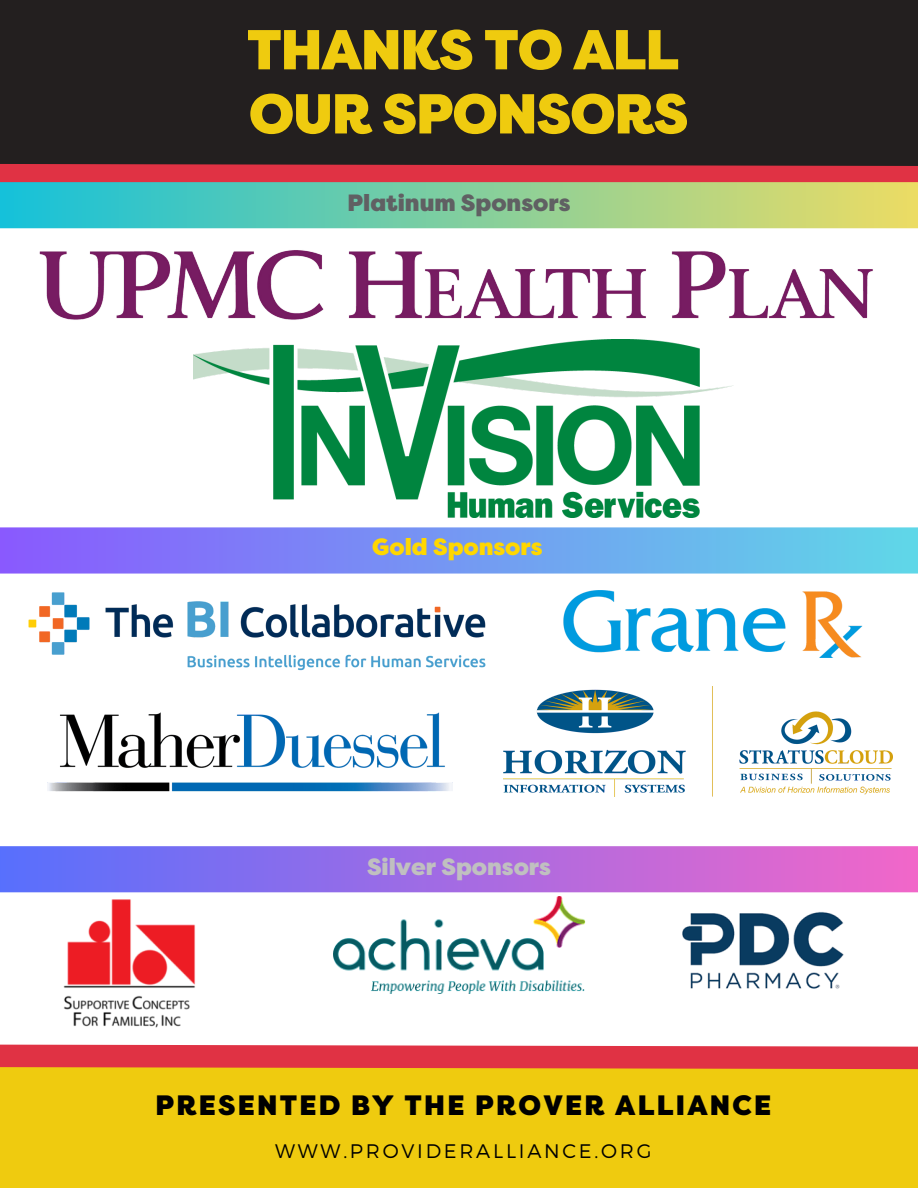
<style>
.page{position:relative;width:918px;height:1188px;background:#fff}
.page>*{position:absolute;margin:0;border:0;box-sizing:border-box;transform-origin:0 0}
.t1{font:900 56.1px "Filson Pro";letter-spacing:-.02em;color:#efcb0f}
.t2{font:900 28.05px "Filson Pro";letter-spacing:.08em;color:#000}
.t3{font:900 23.55px "Filson Pro";color:#606063}
.t4{font:900 23.55px "Filson Pro";color:#c0c0c0}
.t5{font:900 23.55px "Filson Pro";color:#ffd700}
.t6{font:300 19.65px "Montserrat";letter-spacing:.14em;color:#000}
</style>
<div class="page">
<div style="left:0;top:1049px;width:918px;height:139px;background:#efcb0f"></div>
<svg style="left:0;top:1044px;width:918px;height:26px;background:#e2494b"></svg>
<div style="left:0;top:0;width:918px;height:176px;background:#231f1f"></div>
<img style="left:563px;top:590px;width:300px;height:68px">
<img style="left:47px;top:712px;width:406px;height:80px">
<img style="left:333px;top:897px;width:252px;height:97px">
<img style="left:63px;top:899px;width:133px;height:129px">
<img style="left:193px;top:340px;width:540px;height:177px">
<img style="left:503px;top:687px;width:390px;height:110px">
<img style="left:28px;top:592px;width:458px;height:79px">
<img style="left:682px;top:912px;width:162px;height:77px">
<img style="left:39px;top:250px;width:834px;height:70px">
<svg style="left:0;top:527px;width:918px;height:47px;background:#769af2"></svg>
<svg style="left:0;top:164px;width:918px;height:64px;background:#98a184"></svg>
<svg style="left:0;top:846px;width:918px;height:46px;background:#a46be2"></svg>
<p class="t1" style="left:247px;top:18px;width:434px">THANKS TO ALL</p>
<p class="t1" style="left:249px;top:82px;width:441px">OUR SPONSORS</p>
<p class="t3" style="left:348px;top:190px;width:224px">Platinum Sponsors</p>
<p class="t5" style="left:372px;top:534px;width:172px">Gold Sponsors</p>
<p class="t4" style="left:367px;top:854px;width:185px">Silver Sponsors</p>
<p class="t2" style="left:155px;top:1090px;width:617px">PRESENTED BY THE PROVER ALLIANCE</p>
<p class="t6" style="left:275px;top:1138px;width:378px">WWW.PROVIDERALLIANCE.ORG</p>
</div>
